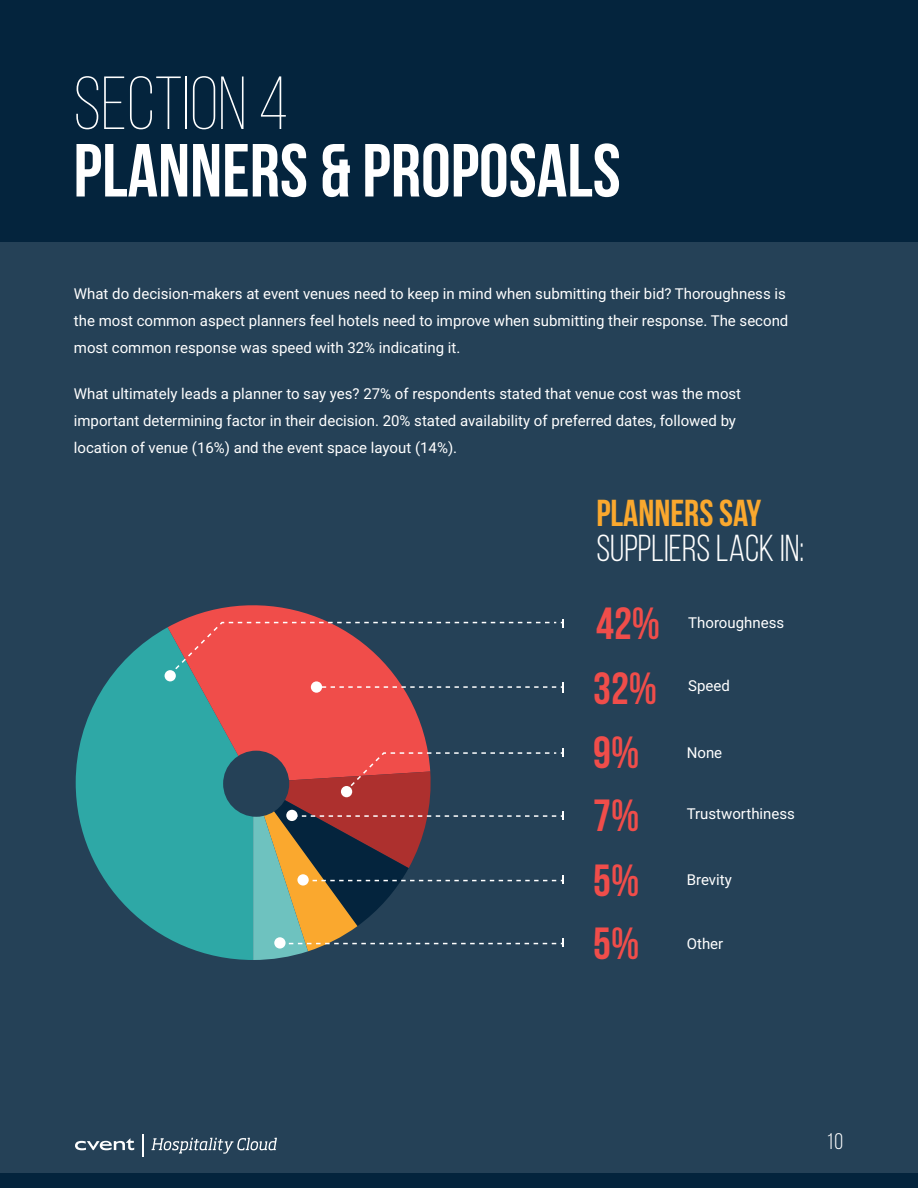
<style>
.page{position:relative;width:918px;height:1188px;background:#254157}
.page>*{position:absolute;margin:0;border:0;box-sizing:border-box;transform-origin:0 0}
.t1{font:700 75px "Bebas Neue";color:#fff}
.t2{font:300 75px "Bebas Neue";color:#fff}
.t3{font:700 45px/64.1px "Bebas Neue";color:#f04d4a}
.t4{font:37.5px "Bebas Neue";color:#fff}
.t5{font:700 37.5px "Bebas Neue";color:#faa82e}
.t6{font:22.5px "Bebas Neue";color:#fff}
.t7{font:15px/27px "Roboto";color:#fff}
</style>
<div class="page">
<div style="left:0;top:1173px;width:918px;height:15px;background:#04243d"></div>
<svg style="left:75px;top:1138px;width:59px;height:12px"></svg>
<svg style="left:142px;top:1134px;width:1px;height:23px"></svg>
<svg style="left:152px;top:1138px;width:125px;height:16px"></svg>
<div style="left:0;top:0;width:918px;height:242px;background:#04243d"></div>
<svg style="left:76px;top:627px;width:177px;height:333px;fill:#2ea8a6"></svg>
<svg style="left:168px;top:605px;width:260px;height:178px;background:#a76061"></svg>
<div style="left:223px;top:751px;width:66px;height:66px;background:#254157;border-radius:50%"></div>
<svg style="left:169px;top:619px;width:395px;height:57px"></svg>
<div style="left:165px;top:670px;width:11px;height:11px;background:#fff;border-radius:50%"></div>
<svg style="left:322px;top:682px;width:242px;height:10px"></svg>
<div style="left:311px;top:681px;width:11px;height:12px;background:#fff;border-radius:50%"></div>
<svg style="left:253px;top:748px;width:311px;height:212px"></svg>
<div style="left:274px;top:937px;width:12px;height:12px;background:#fff;border-radius:50%"></div>
<h1 class="t2" style="left:74px;top:63px;width:217px">SECTION 4</h1>
<h1 class="t1" style="left:74px;top:129px;width:549px">PLANNERS &amp; PROPOSALS</h1>
<p class="t7" style="left:74px;top:279px;width:716px">What do decision-makers at event venues need to keep in mind when submitting their bid? Thoroughness is the most common aspect planners feel hotels need to improve when submitting their response. The second most common response was speed with 32% indicating it.</p>
<p class="t7" style="left:74px;top:380px;width:669px">What ultimately leads a planner to say yes? 27% of respondents stated that venue cost was the most important determining factor in their decision. 20% stated availability of preferred dates, followed by location of venue (16%) and the event space layout (14%).</p>
<h3 class="t5" style="left:596px;top:493px;width:167px">PLANNERSSAY</h3>
<h3 class="t4" style="left:596px;top:528px;width:209px">SUPPLIERS LACK IN:</h3>
<h2 class="t3" style="left:593px;top:591px;width:68px">42%<br>32%<br>9%<br>7%</h2>
<p class="t7" style="left:688px;top:609px;width:97px">Thoroughness</p>
<p class="t7" style="left:688px;top:671px;width:43px">Speed</p>
<p class="t7" style="left:687px;top:739px;width:37px">None</p>
<p class="t7" style="left:687px;top:800px;width:110px">Trustworthiness</p>
<h2 class="t3" style="left:593px;top:848px;width:48px;line-height:63px">5%<br>5%</h2>
<p class="t7" style="left:687px;top:865px;width:47px">Brevity</p>
<p class="t7" style="left:687px;top:929px;width:38px">Other</p>
<h3 class="t6" style="left:827px;top:1130px;width:18px">10</h3>
</div>
